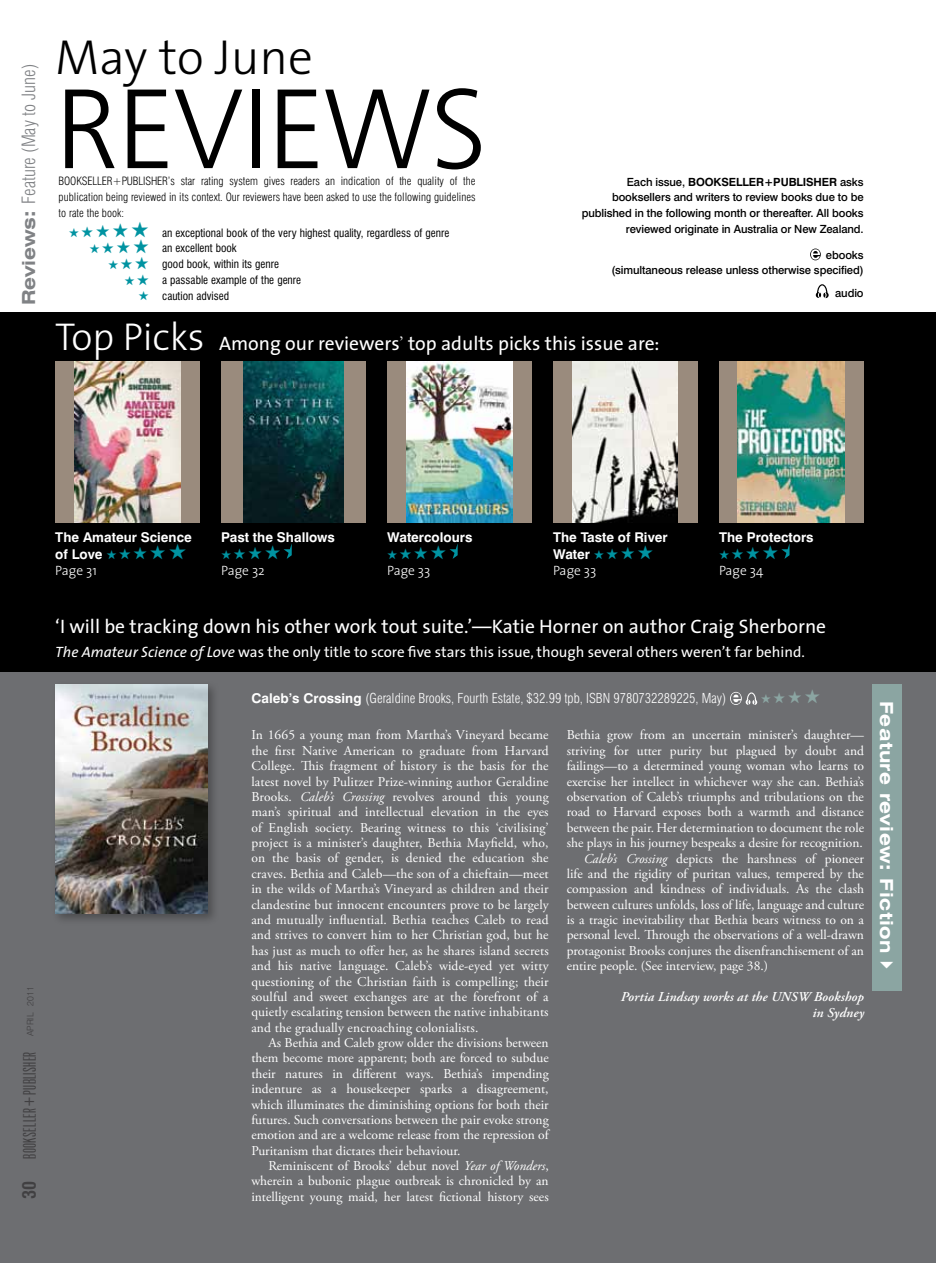
<style>
.page{position:relative;width:936px;height:1263px;background:#fff}
.page>*{position:absolute;margin:0;border:0;box-sizing:border-box;transform-origin:0 0}
.t1{font:300 112.5px "Frutiger";color:#000}
.t2{font:300 49.5px "The Sans";color:#000}
.t3{font:300 39px "The Sans";letter-spacing:-.005em;color:#fff}
.t4{font:19.5px "The Sans";color:#fff}
.t5{font:300 condensed 18px "Swiss 721 BT";color:#808285}
.t6{font:700 expanded 18px "Swiss 721 BT";letter-spacing:.025em;color:#fff}
.t7{font:18px "Phaeton";color:#414042}
.t8{font:700 condensed 18px "Swiss 721 BT";color:#414042}
.t9{font:15px "The Sans";color:#fff}
.t10{font:13.5px/15.5px "Adobe Garamond Pro";color:#fff;text-align:justify}
.t11{font:700 13.5px/16.5px "Swiss 721 BT";color:#fff}
.t12{font:300 condensed 13.5px "Swiss 721 BT";color:#fff}
.t13{font:italic 600 13.5px/15.8px "Adobe Garamond Pro";letter-spacing:.01em;color:#fff;text-align:right}
.t14{font:300 13.5px "The Sans";color:#fff}
.t15{font:12.75px/15.8px "Zapf Dingbats ITC";color:#0093a1;text-align:right}
.t16{font:12.75px "Zapf Dingbats ITC";color:#8ba5a2}
.t17{font:500 11.25px/15.8px "Swiss 721 BT";letter-spacing:-.01em;color:#000;text-align:right}
.t18{font:300 condensed 11.25px/15.8px "Swiss 721 BT";color:#000;text-align:justify}
.t19{font:condensed 11.25px/15.8px "Swiss 721 BT";color:#000}
.t20{font:300 9px "Swiss 721 BT";color:#414042}
.s1{font-weight:700;font-stretch:expanded}
.s2{font-weight:700}
.s3{font-family:"Adobe Garamond Pro"}
.s4{color:#0093a1}
.s5{font-style:italic}
.s6{font-weight:700;font-stretch:normal}
</style>
<div class="page">
<div style="left:0;top:312px;width:935px;height:362px;background:#000"></div>
<div style="left:0;top:673px;width:935px;height:590px;background:#6d6e71"></div>
<div style="left:871px;top:685px;width:30px;height:306px;background:#8ba5a2"></div>
<svg style="left:781px;top:545px;width:8px;height:14px"></svg>
<svg style="left:449px;top:546px;width:8px;height:13px"></svg>
<svg style="left:284px;top:543px;width:8px;height:16px"></svg>
<div style="left:553px;top:361px;width:144px;height:162px;background:#9a8b7d"></div>
<img style="left:572px;top:361px;width:106px;height:162px">
<div style="left:719px;top:361px;width:144px;height:162px;background:#9a8b7d"></div>
<img style="left:737px;top:361px;width:107px;height:162px">
<div style="left:387px;top:361px;width:144px;height:162px;background:#9a8b7d"></div>
<img style="left:406px;top:361px;width:106px;height:162px">
<div style="left:221px;top:361px;width:145px;height:162px;background:#9a8b7d"></div>
<img style="left:243px;top:361px;width:101px;height:162px">
<div style="left:55px;top:361px;width:145px;height:162px;background:#9a8b7d"></div>
<img style="left:75px;top:361px;width:105px;height:162px">
<svg style="left:811px;top:249px;width:8px;height:11px"></svg>
<svg style="left:815px;top:284px;width:13px;height:14px"></svg>
<div style="left:52px;top:681px;width:168px;height:245px;background:#000;opacity:.3"></div>
<img style="left:56px;top:685px;width:151px;height:228px">
<svg style="left:731px;top:692px;width:26px;height:13px"></svg>
<h3 class="t5" style="left:18px;top:305px;width:243px;rotate:-90deg"><span class="s1">Reviews:</span> Feature (May to June)</h3>
<h2 class="t2" style="left:55px;top:16px;width:259px">May to June</h2>
<h1 class="t1" style="left:55px;top:66px;width:433px">REVIEWS</h1>
<p class="t18" style="left:59px;top:173px;width:418px">BOOKSELLER+PUBLISHER’s star rating system gives readers an indication of the quality of the publication being reviewed in its context. Our reviewers have been asked to use the following guidelines to rate the book:</p>
<p class="t19" style="left:162px;top:225px;width:289px">an exceptional book of the very highest quality, regardless of genre an excellent book<br>good book, within its genre<br>a passable example of the genre<br>caution advised</p>
<p class="t15" style="left:69px;top:225px;width:82px">★★★★★</p>
<p class="t15" style="left:90px;top:241px;width:61px">★★★★</p>
<p class="t15" style="left:108px;top:257px;width:42px">★★★</p>
<p class="t15" style="left:124px;top:273px;width:26px">★★ ★</p>
<p class="t17" style="left:581px;top:174px;width:283px">Each issue, <span class="s2">BOOKSELLER+PUBLISHER</span> asks booksellers and writers to review books due to be published in the following month or thereafter. All books reviewed originate in Australia or New Zealand.</p>
<p class="t17" style="left:611px;top:247px;width:254px;line-height:15px">ebooks<br>(simultaneous release unless otherwise specified)</p>
<p class="t17" style="left:835px;top:285px;width:30px">audio</p>
<h3 class="t3" style="left:55px;top:304px;width:151px">Top Picks</h3>
<h3 class="t4" style="left:219px;top:327px;width:442px">Among our reviewers<span class="s3">’</span> top adults picks this issue are:</h3>
<p class="t20" style="left:25px;top:1036px;width:51px;rotate:-90deg">APRIL 2011</p>
<h3 class="t7" style="left:20px;top:1159px;width:109px;rotate:-90deg">BOOKSELLER + PUBLISHER</h3>
<h3 class="t8" style="left:18px;top:1199px;width:19px;rotate:-90deg">30</h3>
<p class="t11" style="left:55px;top:529px;width:138px">The Amateur Science of Love <span class="s4">★★★★★</span></p>
<p class="t14" style="left:55px;top:559px;width:43px">Page 31</p>
<p class="t11" style="left:221px;top:529px;width:115px">Past the Shallows</p>
<p class="t15" style="left:221px;top:547px;width:61px">★★★★</p>
<p class="t14" style="left:221px;top:559px;width:45px">Page 32</p>
<p class="t11" style="left:387px;top:529px;width:87px">Watercolours</p>
<p class="t15" style="left:387px;top:547px;width:61px">★★★★</p>
<p class="t14" style="left:387px;top:559px;width:45px">Page 33</p>
<p class="t11" style="left:553px;top:529px;width:116px">The Taste of River<br>Water <span class="s4">★</span> <span class="s4">★</span> <span class="s4">★</span> <span class="s4">★</span></p>
<p class="t14" style="left:553px;top:559px;width:45px">Page 33</p>
<p class="t11" style="left:719px;top:529px;width:96px">The Protectors</p>
<p class="t15" style="left:719px;top:547px;width:61px">★★★★</p>
<p class="t14" style="left:719px;top:559px;width:46px">Page 34</p>
<h3 class="t4" style="left:55px;top:611px;width:772px">‘I will be tracking down his other work tout suite.’—Katie Horner on author Craig Sherborne</h3>
<p class="t9" style="left:55px;top:640px;width:751px"><span class="s5">The Amateur Science of Love</span> was the only title to score five stars this issue, though several others weren’t far behind.</p>
<p class="t12" style="left:251px;top:690px;width:476px"><span class="s6">Caleb’s Crossing</span> (Geraldine Brooks, Fourth Estate, $32.99 tpb, ISBN 9780732289225, May)</p>
<p class="t16" style="left:760px;top:693px;width:61px">★★★★</p>
<p class="t10" style="left:251px;top:728px;width:299px">In 1665 a young man from Martha’s Vineyard became the first Native American to graduate from Harvard College. This fragment of history is the basis for the latest novel by Pulitzer Prize-winning author Geraldine Brooks. <span class="s5">Caleb’s Crossing</span> revolves around this young man’s spiritual and intellectual elevation in the eyes of English society. Bearing witness to this ‘civilising’ project is a minister’s daughter, Bethia Mayfield, who, on the basis of gender, is denied the education she craves. Bethia and Caleb—the son of a chieftain—meet in the wilds of Martha’s Vineyard as children and their clandestine but innocent encounters prove to be largely and mutually influential. Bethia teaches Caleb to read and strives to convert him to her Christian god, but he has just as much to offer her, as he shares island secrets and his native language. Caleb’s wide-eyed yet witty questioning of the Christian faith is compelling; their soulful and sweet exchanges are at the forefront of a quietly escalating tension between the native inhabitants and the gradually encroaching colonialists.</p>
<p class="t10" style="left:251px;top:1035px;width:299px;text-indent:17px">As Bethia and Caleb grow older the divisions between them become more apparent; both are forced to subdue their natures in different ways. Bethia’s impending indenture as a housekeeper sparks a disagreement, which illuminates the diminishing options for both their futures. Such conversations between the pair evoke strong emotion and are a welcome release from the repression of Puritanism that dictates their behaviour.</p>
<p class="t10" style="left:251px;top:1158px;width:299px;text-indent:17px">Reminiscent of Brooks’ debut novel <span class="s5">Year of Wonders</span>, wherein a bubonic plague outbreak is chronicled by an intelligent young maid, her latest fictional history sees</p>
<p class="t10" style="left:566px;top:728px;width:299px">Bethia grow from an uncertain minister’s daughter—</p>
<p class="t10" style="left:566px;top:743px;width:299px">striving for utter purity but plagued by doubt and</p>
<p class="t10" style="left:566px;top:759px;width:299px">failings—to a determined young woman who learns to</p>
<p class="t10" style="left:566px;top:774px;width:299px">exercise her intellect in whichever way she can. Bethia’s</p>
<p class="t10" style="left:566px;top:789px;width:299px">observation of Caleb’s triumphs and tribulations on the</p>
<p class="t10" style="left:566px;top:805px;width:299px">road to Harvard exposes both a warmth and distance</p>
<p class="t10" style="left:566px;top:820px;width:299px">between the pair. Her determination to document the role</p>
<p class="t10" style="left:566px;top:836px;width:297px">she plays in his journey bespeaks a desire for recognition.</p>
<p class="t10" style="left:583px;top:851px;width:282px"><span class="s5">Caleb’s Crossing</span> depicts the harshness of pioneer</p>
<p class="t10" style="left:566px;top:866px;width:299px">life and the rigidity of puritan values, tempered by the</p>
<p class="t10" style="left:566px;top:882px;width:299px">compassion and kindness of individuals. As the clash</p>
<p class="t10" style="left:566px;top:897px;width:299px">between cultures unfolds, loss of life, language and culture</p>
<p class="t10" style="left:566px;top:912px;width:299px">is a tragic inevitability that Bethia bears witness to on a</p>
<p class="t10" style="left:566px;top:928px;width:299px">personal level. Through the observations of a well-drawn</p>
<p class="t10" style="left:566px;top:943px;width:299px">protagonist Brooks conjures the disenfranchisement of an</p>
<p class="t10" style="left:566px;top:959px;width:203px">entire people. (See interview, page 38.)</p>
<p class="t13" style="left:620px;top:990px;width:245px">Portia Lindsay works at the UNSW Bookshop in Sydney</p>
<h3 class="t6" style="left:897px;top:701px;width:275px;rotate:90deg">Feature review: Fiction✔</h3>
</div>
